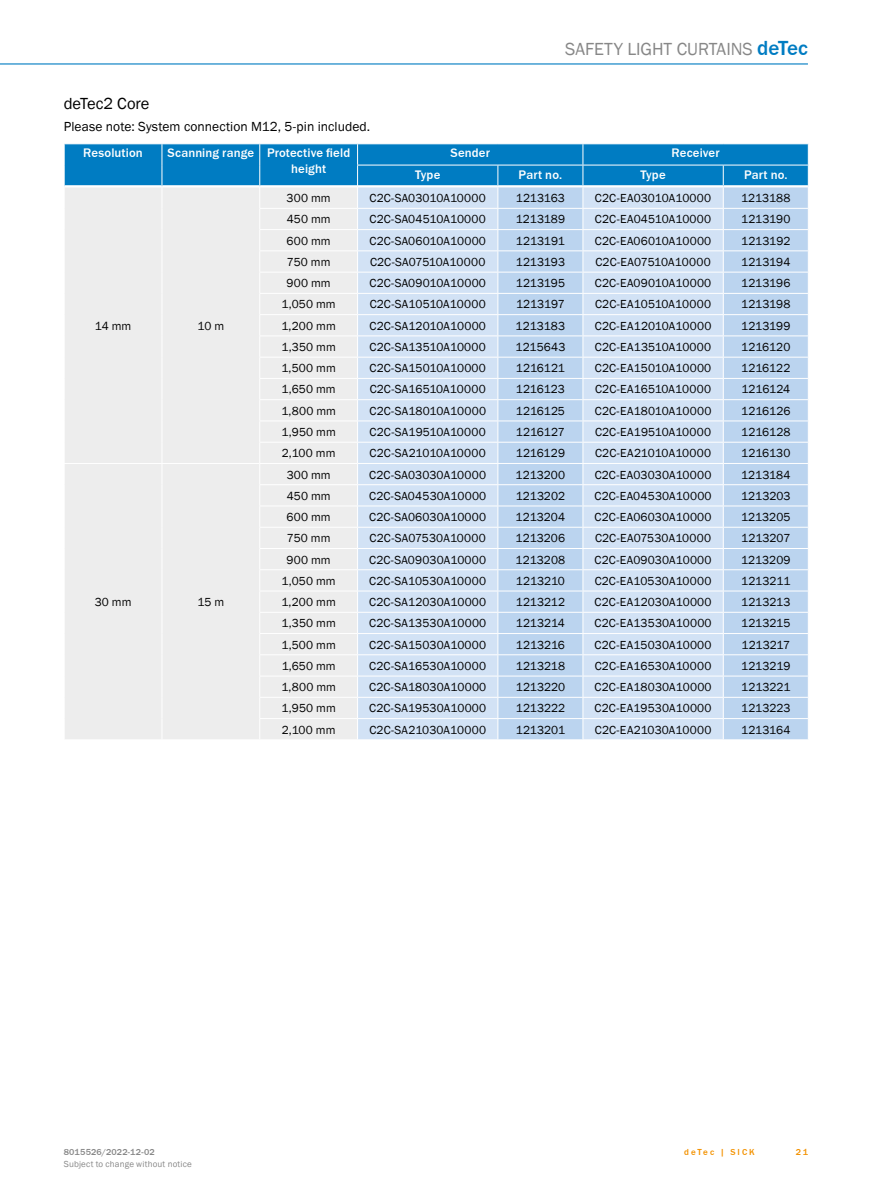
<style>
.page{position:relative;width:893px;height:1188px;background:#fff}
.page>*{position:absolute;margin:0;border:0;box-sizing:border-box;transform-origin:0 0}
.t1{font:18px "SICK Franklin";letter-spacing:-.005em;color:#878787}
.t2{font:16.5px "SICK Franklin";letter-spacing:-.005em;color:#000}
.t3{font:13.5px "SICK Franklin";letter-spacing:.005em;color:#000}
.t4{font:500 12.75px/15.3px "SICK Franklin";letter-spacing:.01em;color:#fff}
.t5{font:12px "SICK Franklin";letter-spacing:.01em;color:#000}
.t6{font:12px "SICK Franklin";letter-spacing:-.01em;color:#000}
.t7{font:12px "SICK Franklin";letter-spacing:-.015em;color:#000}
.t8{font:9px "SICK Franklin";letter-spacing:.02em;color:#878787}
.t9{font:500 9px "SICK Franklin";letter-spacing:.02em;color:#878787}
.t10{font:500 9px "SICK Franklin";letter-spacing:.225em;color:#f39200}
.s1{font-weight:500;font-size:21px;color:#007cc2}
</style>
<div class="page">
<hr style="left:0;top:63px;width:808px;height:2px;background:#007cc2">
<svg style="left:64px;top:144px;width:745px;height:595px;background:#cadded"></svg>
<h1 class="t1" style="left:565px;top:38px;width:244px">Safety light curtains <span class="s1">deTec</span></h1>
<h2 class="t2" style="left:64px;top:93px;width:87px">deTec2 Core</h2>
<p class="t3" style="left:64px;top:118px;width:308px">Please note: System connection M12, 5-pin included.</p>
<p class="t4" style="left:83px;top:146px;width:61px">Resolution</p>
<p class="t4" style="left:291px;top:146px;width:61px;text-indent:-124px">Scanning range Protective field height</p>
<p class="t4" style="left:450px;top:146px;width:41px">Sender</p>
<p class="t4" style="left:672px;top:146px;width:50px">Receiver</p>
<p class="t4" style="left:415px;top:167px;width:27px">Type</p>
<p class="t4" style="left:519px;top:167px;width:45px">Part no.</p>
<p class="t4" style="left:640px;top:167px;width:27px">Type</p>
<p class="t4" style="left:744px;top:167px;width:45px">Part no.</p>
<p class="t5" style="left:95px;top:318px;width:38px">14 mm</p>
<p class="t5" style="left:197px;top:318px;width:28px">10 m</p>
<p class="t5" style="left:95px;top:595px;width:38px">30 mm</p>
<p class="t5" style="left:197px;top:595px;width:28px">15 m</p>
<p class="t5" style="left:287px;top:191px;width:46px">300 mm</p>
<p class="t5" style="left:370px;top:191px;width:118px">C2C-SA03010A10000</p>
<p class="t5" style="left:516px;top:191px;width:51px">1213163</p>
<p class="t5" style="left:595px;top:191px;width:118px">C2C-EA03010A10000</p>
<p class="t5" style="left:741px;top:191px;width:51px">1213188</p>
<p class="t5" style="left:287px;top:212px;width:46px">450 mm</p>
<p class="t5" style="left:370px;top:212px;width:118px">C2C-SA04510A10000</p>
<p class="t5" style="left:516px;top:212px;width:51px">1213189</p>
<p class="t5" style="left:595px;top:212px;width:118px">C2C-EA04510A10000</p>
<p class="t5" style="left:741px;top:212px;width:51px">1213190</p>
<p class="t5" style="left:287px;top:233px;width:46px">600 mm</p>
<p class="t5" style="left:369px;top:233px;width:118px">C2C-SA06010A10000</p>
<p class="t5" style="left:516px;top:233px;width:50px">1213191</p>
<p class="t5" style="left:595px;top:233px;width:118px">C2C-EA06010A10000</p>
<p class="t5" style="left:741px;top:233px;width:51px">1213192</p>
<p class="t5" style="left:287px;top:254px;width:45px">750 mm</p>
<p class="t5" style="left:370px;top:254px;width:117px">C2C-SA07510A10000</p>
<p class="t5" style="left:516px;top:254px;width:51px">1213193</p>
<p class="t5" style="left:595px;top:254px;width:117px">C2C-EA07510A10000</p>
<p class="t5" style="left:741px;top:254px;width:51px">1213194</p>
<p class="t5" style="left:287px;top:276px;width:46px">900 mm</p>
<p class="t5" style="left:369px;top:276px;width:118px">C2C-SA09010A10000</p>
<p class="t5" style="left:516px;top:276px;width:51px">1213195</p>
<p class="t5" style="left:595px;top:276px;width:118px">C2C-EA09010A10000</p>
<p class="t5" style="left:741px;top:276px;width:51px">1213196</p>
<p class="t5" style="left:282px;top:297px;width:56px">1,050 mm</p>
<p class="t5" style="left:370px;top:297px;width:118px">C2C-SA10510A10000</p>
<p class="t5" style="left:516px;top:297px;width:50px">1213197</p>
<p class="t5" style="left:595px;top:297px;width:118px">C2C-EA10510A10000</p>
<p class="t5" style="left:741px;top:297px;width:51px">1213198</p>
<p class="t5" style="left:281px;top:318px;width:56px">1,200 mm</p>
<p class="t5" style="left:369px;top:318px;width:118px">C2C-SA12010A10000</p>
<p class="t5" style="left:516px;top:318px;width:51px">1213183</p>
<p class="t5" style="left:595px;top:318px;width:118px">C2C-EA12010A10000</p>
<p class="t5" style="left:741px;top:318px;width:51px">1213199</p>
<p class="t5" style="left:282px;top:339px;width:56px">1,350 mm</p>
<p class="t5" style="left:370px;top:339px;width:118px">C2C-SA13510A10000</p>
<p class="t5" style="left:515px;top:339px;width:52px">1215643</p>
<p class="t5" style="left:595px;top:339px;width:118px">C2C-EA13510A10000</p>
<p class="t5" style="left:741px;top:339px;width:51px">1216120</p>
<p class="t5" style="left:281px;top:361px;width:56px">1,500 mm</p>
<p class="t5" style="left:369px;top:361px;width:118px">C2C-SA15010A10000</p>
<p class="t7" style="left:516px;top:361px;width:50px">1216121</p>
<p class="t5" style="left:595px;top:361px;width:118px">C2C-EA15010A10000</p>
<p class="t5" style="left:741px;top:361px;width:51px">1216122</p>
<p class="t5" style="left:282px;top:382px;width:56px">1,650 mm</p>
<p class="t5" style="left:370px;top:382px;width:118px">C2C-SA16510A10000</p>
<p class="t5" style="left:516px;top:382px;width:51px">1216123</p>
<p class="t5" style="left:595px;top:382px;width:118px">C2C-EA16510A10000</p>
<p class="t7" style="left:741px;top:382px;width:50px">1216124</p>
<p class="t5" style="left:281px;top:403px;width:56px">1,800 mm</p>
<p class="t5" style="left:369px;top:403px;width:118px">C2C-SA18010A10000</p>
<p class="t6" style="left:516px;top:403px;width:51px">1216125</p>
<p class="t5" style="left:595px;top:403px;width:118px">C2C-EA18010A10000</p>
<p class="t5" style="left:741px;top:403px;width:51px">1216126</p>
<p class="t5" style="left:282px;top:425px;width:56px">1,950 mm</p>
<p class="t5" style="left:370px;top:425px;width:118px">C2C-SA19510A10000</p>
<p class="t7" style="left:516px;top:425px;width:50px">1216127</p>
<p class="t5" style="left:595px;top:425px;width:118px">C2C-EA19510A10000</p>
<p class="t6" style="left:741px;top:425px;width:51px">1216128</p>
<p class="t5" style="left:282px;top:446px;width:55px">2,100 mm</p>
<p class="t5" style="left:370px;top:446px;width:118px">C2C-SA21010A10000</p>
<p class="t5" style="left:516px;top:446px;width:51px">1216129</p>
<p class="t5" style="left:595px;top:446px;width:118px">C2C-EA21010A10000</p>
<p class="t5" style="left:741px;top:446px;width:51px">1216130</p>
<p class="t5" style="left:287px;top:467px;width:46px">300 mm</p>
<p class="t5" style="left:369px;top:467px;width:118px">C2C-SA03030A10000</p>
<p class="t5" style="left:516px;top:467px;width:51px">1213200</p>
<p class="t5" style="left:595px;top:467px;width:118px">C2C-EA03030A10000</p>
<p class="t5" style="left:741px;top:467px;width:51px">1213184</p>
<p class="t5" style="left:287px;top:488px;width:46px">450 mm</p>
<p class="t5" style="left:369px;top:488px;width:119px">C2C-SA04530A10000</p>
<p class="t5" style="left:516px;top:488px;width:51px">1213202</p>
<p class="t5" style="left:595px;top:488px;width:119px">C2C-EA04530A10000</p>
<p class="t5" style="left:741px;top:488px;width:51px">1213203</p>
<p class="t5" style="left:287px;top:510px;width:46px">600 mm</p>
<p class="t5" style="left:369px;top:510px;width:119px">C2C-SA06030A10000</p>
<p class="t5" style="left:516px;top:510px;width:51px">1213204</p>
<p class="t5" style="left:595px;top:510px;width:118px">C2C-EA06030A10000</p>
<p class="t5" style="left:741px;top:510px;width:51px">1213205</p>
<p class="t5" style="left:287px;top:531px;width:45px">750 mm</p>
<p class="t5" style="left:370px;top:531px;width:118px">C2C-SA07530A10000</p>
<p class="t5" style="left:516px;top:531px;width:51px">1213206</p>
<p class="t5" style="left:595px;top:531px;width:118px">C2C-EA07530A10000</p>
<p class="t5" style="left:741px;top:531px;width:51px">1213207</p>
<p class="t5" style="left:287px;top:552px;width:46px">900 mm</p>
<p class="t5" style="left:369px;top:552px;width:119px">C2C-SA09030A10000</p>
<p class="t5" style="left:516px;top:552px;width:51px">1213208</p>
<p class="t5" style="left:595px;top:552px;width:119px">C2C-EA09030A10000</p>
<p class="t5" style="left:741px;top:552px;width:51px">1213209</p>
<p class="t5" style="left:282px;top:573px;width:56px">1,050 mm</p>
<p class="t5" style="left:369px;top:573px;width:118px">C2C-SA10530A10000</p>
<p class="t5" style="left:516px;top:573px;width:51px">1213210</p>
<p class="t5" style="left:595px;top:573px;width:118px">C2C-EA10530A10000</p>
<p class="t5" style="left:741px;top:573px;width:51px">1213211</p>
<p class="t5" style="left:281px;top:595px;width:56px">1,200 mm</p>
<p class="t5" style="left:369px;top:595px;width:119px">C2C-SA12030A10000</p>
<p class="t5" style="left:516px;top:595px;width:51px">1213212</p>
<p class="t5" style="left:595px;top:595px;width:119px">C2C-EA12030A10000</p>
<p class="t5" style="left:741px;top:595px;width:51px">1213213</p>
<p class="t5" style="left:282px;top:616px;width:56px">1,350 mm</p>
<p class="t5" style="left:369px;top:616px;width:119px">C2C-SA13530A10000</p>
<p class="t5" style="left:516px;top:616px;width:51px">1213214</p>
<p class="t5" style="left:595px;top:616px;width:119px">C2C-EA13530A10000</p>
<p class="t5" style="left:741px;top:616px;width:51px">1213215</p>
<p class="t5" style="left:281px;top:637px;width:56px">1,500 mm</p>
<p class="t5" style="left:369px;top:637px;width:119px">C2C-SA15030A10000</p>
<p class="t6" style="left:516px;top:637px;width:51px">1213216</p>
<p class="t5" style="left:595px;top:637px;width:118px">C2C-EA15030A10000</p>
<p class="t6" style="left:741px;top:637px;width:50px">1213217</p>
<p class="t5" style="left:282px;top:658px;width:56px">1,650 mm</p>
<p class="t5" style="left:369px;top:658px;width:118px">C2C-SA16530A10000</p>
<p class="t5" style="left:516px;top:658px;width:51px">1213218</p>
<p class="t5" style="left:595px;top:658px;width:118px">C2C-EA16530A10000</p>
<p class="t5" style="left:741px;top:658px;width:51px">1213219</p>
<p class="t5" style="left:281px;top:680px;width:56px">1,800 mm</p>
<p class="t5" style="left:369px;top:680px;width:119px">C2C-SA18030A10000</p>
<p class="t5" style="left:516px;top:680px;width:51px">1213220</p>
<p class="t5" style="left:595px;top:680px;width:119px">C2C-EA18030A10000</p>
<p class="t5" style="left:741px;top:680px;width:51px">1213221</p>
<p class="t5" style="left:282px;top:701px;width:56px">1,950 mm</p>
<p class="t5" style="left:369px;top:701px;width:119px">C2C-SA19530A10000</p>
<p class="t5" style="left:516px;top:701px;width:51px">1213222</p>
<p class="t5" style="left:595px;top:701px;width:118px">C2C-EA19530A10000</p>
<p class="t5" style="left:741px;top:701px;width:51px">1213223</p>
<p class="t5" style="left:282px;top:722px;width:55px">2,100 mm</p>
<p class="t5" style="left:369px;top:722px;width:118px">C2C-SA21030A10000</p>
<p class="t5" style="left:516px;top:722px;width:51px">1213201</p>
<p class="t5" style="left:595px;top:722px;width:118px">C2C-EA21030A10000</p>
<p class="t5" style="left:741px;top:722px;width:51px">1213164</p>
<p class="t9" style="left:64px;top:1146px;width:93px">8015526/2022-12-02</p>
<p class="t10" style="left:684px;top:1146px;width:72px">deTec | SICK</p>
<p class="t8" style="left:64px;top:1159px;width:130px">Subject to change without notice</p>
<p class="t10" style="left:796px;top:1146px;width:14px">21</p>
</div>
